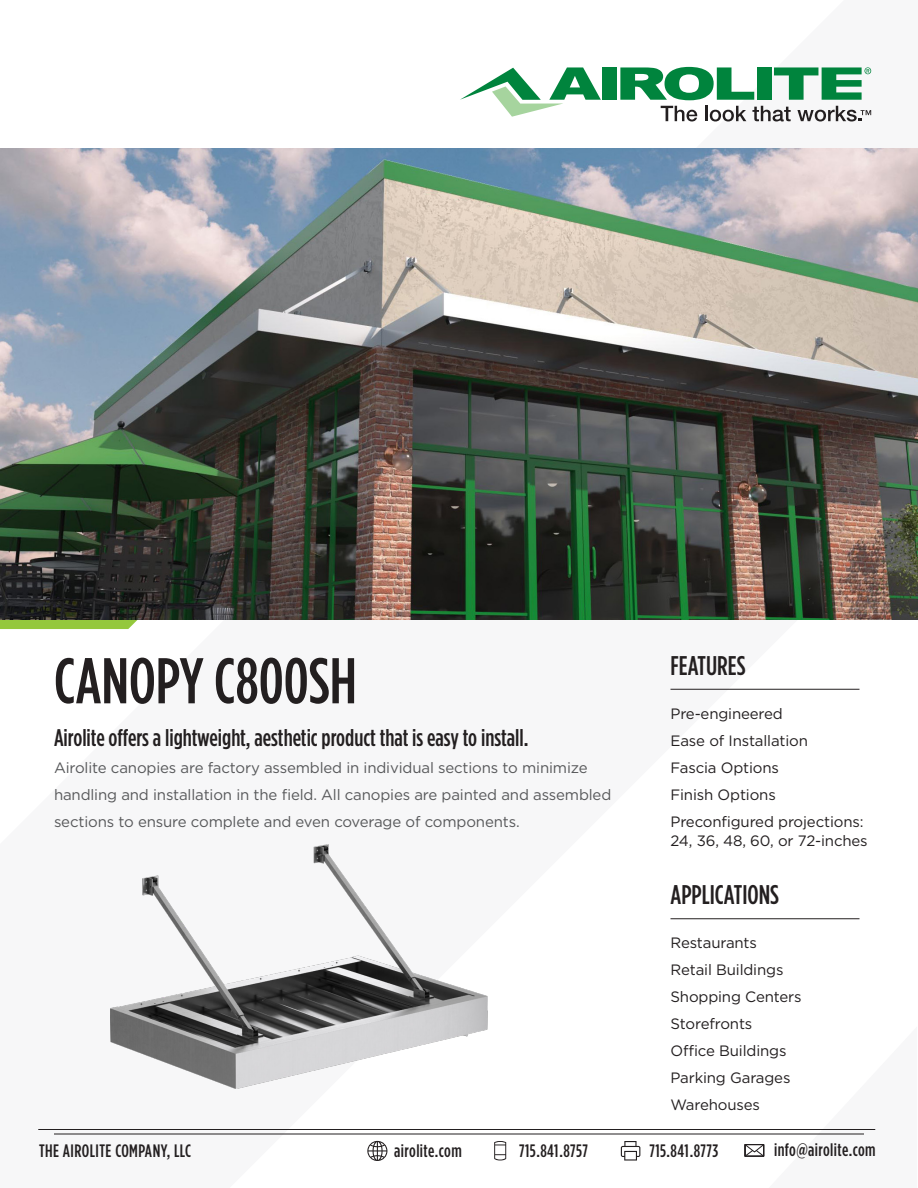
<style>
.page{position:relative;width:918px;height:1188px;background:#fff}
.page>*{position:absolute;margin:0;border:0;box-sizing:border-box;transform-origin:0 0}
.t1{font:500 64.5px "Gotham Condensed";color:#231f20}
.t2{font:500 27px "Gotham Condensed";color:#231f20}
.t3{font:500 24px "Gotham Condensed";color:#231f20}
.t4{font:500 18px "Gotham Condensed";letter-spacing:.025em;color:#231f20}
.t5{font:15px/19.5px "Gotham";letter-spacing:-.01em;color:#231f20}
.t6{font:15px/27px "Gotham";letter-spacing:-.01em;color:#57585a}
</style>
<div class="page">
<svg style="left:0;top:620px;width:137px;height:9px"></svg>
<svg style="left:367px;top:1141px;width:20px;height:20px"></svg>
<svg style="left:621px;top:1141px;width:19px;height:20px"></svg>
<svg style="left:494px;top:1141px;width:12px;height:19px"></svg>
<hr style="left:38px;top:1129px;width:837px;height:1px;background:#231f20">
<svg style="left:744px;top:1129px;width:132px;height:28px"></svg>
<div style="left:603px;top:67px;width:14px;height:33px;background:#00843d"></div>
<svg style="left:620px;top:67px;width:134px;height:33px"></svg>
<div style="left:757px;top:67px;width:15px;height:33px;background:#00843d"></div>
<svg style="left:460px;top:67px;width:141px;height:50px"></svg>
<svg style="left:661px;top:106px;width:37px;height:15px"></svg>
<hr style="left:705px;top:106px;width:3px;height:15px;background:#231f20">
<svg style="left:710px;top:106px;width:36px;height:15px"></svg>
<svg style="left:752px;top:106px;width:39px;height:15px"></svg>
<svg style="left:797px;top:106px;width:74px;height:15px"></svg>
<svg style="left:774px;top:67px;width:97px;height:33px"></svg>
<img style="left:0;top:148px;width:918px;height:472px">
<img style="left:110px;top:844px;width:378px;height:245px">
<hr style="left:54px;top:1134px;width:810px;height:1px;background:#231f20">
<hr style="left:670px;top:689px;width:190px;height:1px;background:#231f20">
<hr style="left:670px;top:918px;width:190px;height:1px;background:#231f20">
<p class="t1" style="left:54px;top:645px;width:304px">CANOPY C800SH</p>
<p class="t3" style="left:54px;top:724px;width:476px">Airolite offers a lightweight, aesthetic product that is easy to install.</p>
<p class="t6" style="left:54px;top:754px;width:559px">Airolite canopies are factory assembled in individual sections to minimize handling and installation in the field. All canopies are painted and assembled sections to ensure complete and even coverage of components.</p>
<p class="t2" style="left:670px;top:651px;width:77px">FEATURES</p>
<p class="t5" style="left:670px;top:703px;width:114px">Pre-engineered</p>
<p class="t5" style="left:670px;top:730px;width:139px">Ease of Installation</p>
<p class="t5" style="left:670px;top:757px;width:110px">Fascia Options</p>
<p class="t5" style="left:670px;top:784px;width:107px">Finish Options</p>
<p class="t5" style="left:670px;top:811px;width:199px">Preconfigured projections:<br>24, 36, 48, 60, or 72-inches</p>
<p class="t2" style="left:670px;top:880px;width:110px">APPLICATIONS</p>
<p class="t5" style="left:670px;top:933px;width:88px">Restaurants</p>
<p class="t5" style="left:670px;top:960px;width:114px">Retail Buildings</p>
<p class="t5" style="left:670px;top:987px;width:133px">Shopping Centers</p>
<p class="t5" style="left:670px;top:1014px;width:83px">Storefronts</p>
<p class="t5" style="left:670px;top:1041px;width:118px">Office Buildings</p>
<p class="t5" style="left:670px;top:1068px;width:121px">Parking Garages</p>
<p class="t5" style="left:670px;top:1095px;width:91px">Warehouses</p>
<p class="t4" style="left:39px;top:1140px;width:154px">THE AIROLITE COMPANY, LLC</p>
<p class="t4" style="left:394px;top:1140px;width:69px">airolite.com</p>
<p class="t4" style="left:519px;top:1140px;width:70px">715.841.8757</p>
<p class="t4" style="left:649px;top:1140px;width:70px">715.841.8773</p>
<p class="t4" style="left:774px;top:1140px;width:103px">info@airolite.com</p>
</div>
